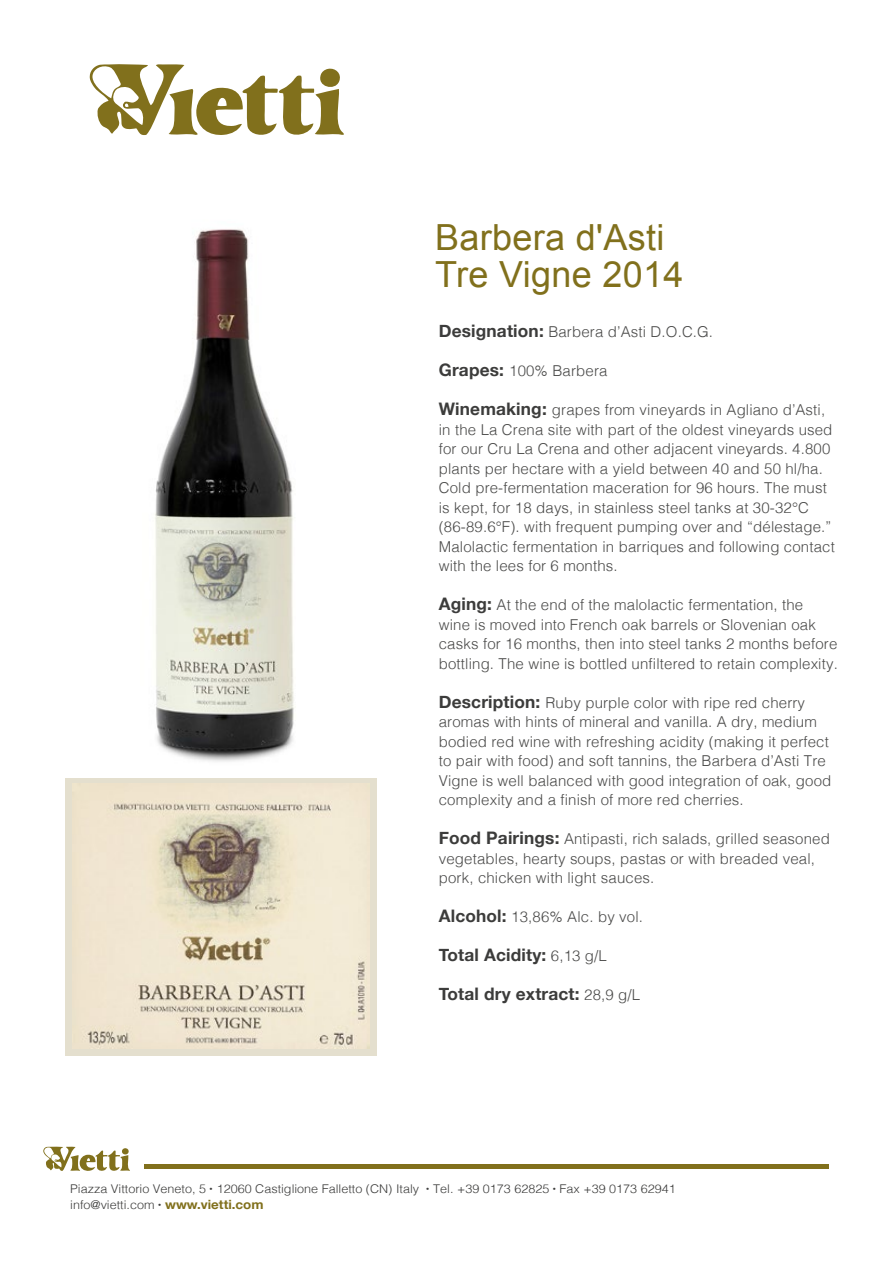
<style>
.page{position:relative;width:893px;height:1263px;background:#fff}
.page>*{position:absolute;margin:0;border:0;box-sizing:border-box;transform-origin:0 0}
.t1{font:36px/37.5px "Arial";letter-spacing:.01em;color:#81701c}
.t2{font:700 17.25px "Helvetica Neue";letter-spacing:.01em;color:#3c3c3b}
.t3{font:300 15px/19.5px "Helvetica";letter-spacing:.01em;color:#4a4a49}
.t4{font:300 12px/15.8px "Helvetica";color:#3c3c3b;scale:1.05 1}
.s1{font-family:"Helvetica Neue";font-weight:700;font-size:17.25px;color:#3c3c3b}
.s2{font-family:"Helvetica";font-weight:300;font-size:15px;color:#4a4a49}
.s3{font-family:"Helvetica Neue";font-weight:700;font-size:12.75px;color:#81701c}
</style>
<div class="page">
<svg style="left:89px;top:64px;width:255px;height:71px"></svg>
<svg style="left:43px;top:1146px;width:87px;height:25px"></svg>
<hr style="left:144px;top:1164px;width:684px;height:4px;background:#81701c">
<div style="left:65px;top:778px;width:312px;height:278px;background:#e4dfce"></div>
<img style="left:73px;top:784px;width:296px;height:265px">
<img style="left:155px;top:229px;width:139px;height:533px">
<h1 class="t1" style="left:435px;top:219px;width:250px">Barbera d'Asti<br>Tre Vigne 2014</h1>
<p class="t3" style="left:439px;top:321px;width:276px"><span class="s1">Designation:</span> Barbera d’Asti D.O.C.G.</p>
<p class="t3" style="left:439px;top:360px;width:170px"><span class="s1">Grapes:</span> 100% Barbera</p>
<p class="t3" style="left:439px;top:399px;width:398px"><span class="s1">Winemaking:</span> grapes from vineyards in Agliano d’Asti, in the La Crena site with part of the oldest vineyards used for our Cru La Crena and other adjacent vineyards. 4.800 plants per hectare with a yield between 40 and 50 hl/ha.<br>Cold pre-fermentation maceration for 96 hours. The must is kept, for 18 days, in stainless steel tanks at 30-32°C (86-89.6°F). with frequent pumping over and “délestage.” Malolactic fermentation in barriques and following contact with the lees for 6 months.</p>
<p class="t3" style="left:439px;top:594px;width:401px"><span class="s1">Aging:</span> At the end of the malolactic fermentation, the wine is moved into French oak barrels or Slovenian oak casks for 16 months, then into steel tanks 2 months before bottling. The wine is bottled unfiltered to retain complexity.</p>
<p class="t3" style="left:439px;top:691px;width:394px"><span class="s1">Description:</span> Ruby purple color with ripe red cherry aromas with hints of mineral and vanilla. A dry, medium bodied red wine with refreshing acidity (making it perfect to pair with food) and soft tannins, the Barbera d’Asti Tre Vigne is well balanced with good integration of oak, good complexity and a finish of more red cherries.</p>
<p class="t3" style="left:439px;top:828px;width:393px"><span class="s1">Food Pairings:</span> Antipasti, rich salads, grilled seasoned vegetables, hearty soups, pastas or with breaded veal, pork, chicken with light sauces.</p>
<p class="t3" style="left:439px;top:906px;width:206px"><span class="s1">Alcohol:</span> 13,86% Alc. by vol.</p>
<p class="t2" style="left:439px;top:941px;width:170px">Total Acidity: <span class="s2">6,13 g/L</span></p>
<p class="t2" style="left:439px;top:980px;width:203px">Total dry extract: <span class="s2">28,9 g/L</span></p>
<p class="t4" style="left:70px;top:1180px;width:578px">Piazza Vittorio Veneto, 5 <sup>•</sup> 12060 Castiglione Falletto (CN) Italy <sup>•</sup> Tel. +39 0173 62825 <sup>•</sup> Fax +39 0173 62941 info@vietti.com <sup>•</sup> <span class="s3">www.vietti.com</span></p>
</div>
